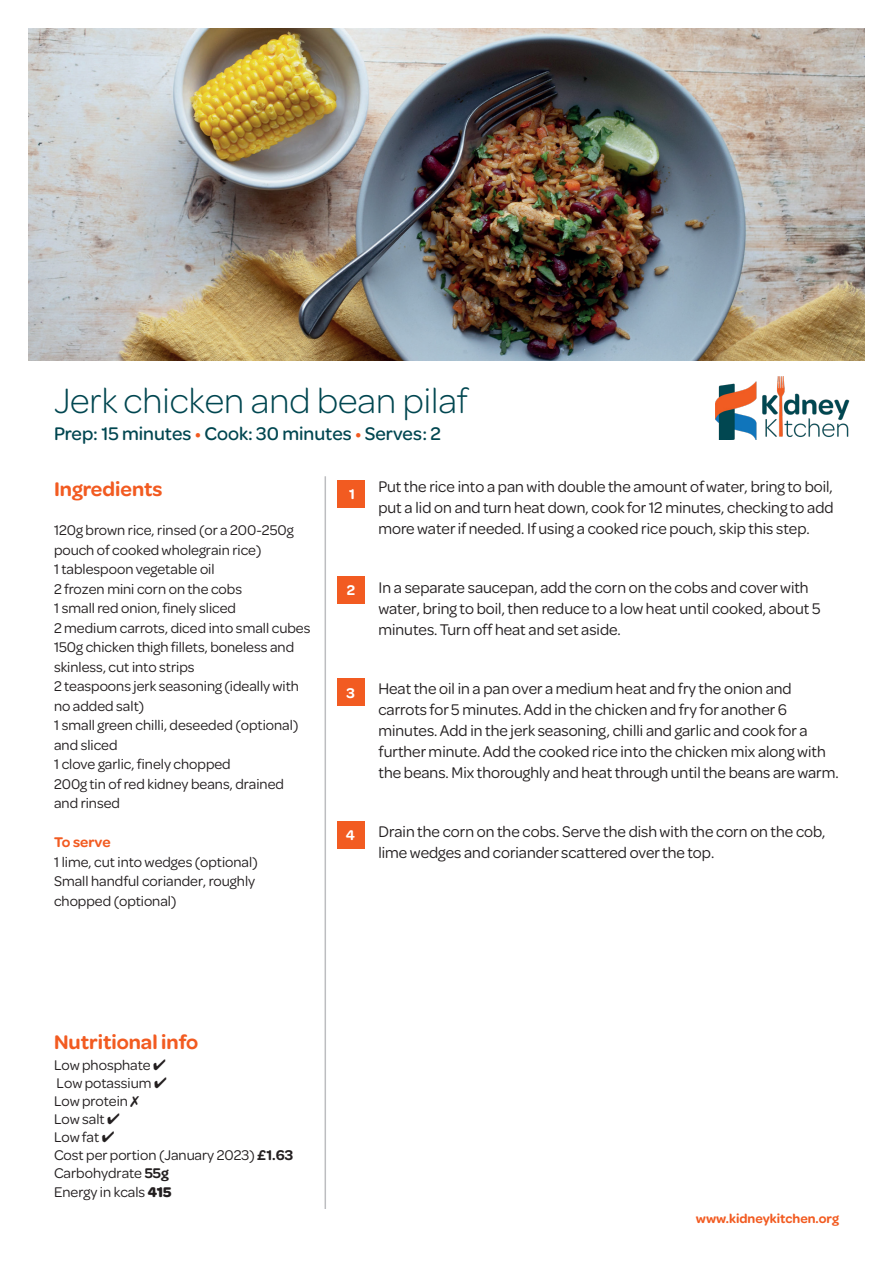
<style>
.page{position:relative;width:893px;height:1263px;background:#fff}
.page>*{position:absolute;margin:0;border:0;box-sizing:border-box;transform-origin:0 0}
.t1{font:300 37.5px "Omnes";color:#004650}
.t2{font:600 21px "Omnes";color:#f25b21}
.t3{font:500 19.5px "Omnes";color:#004650}
.t4{font:16.5px/21px "Omnes";color:#231f20}
.t5{font:15px/19.5px "Omnes";color:#231f20}
.t6{font:600 15px "Omnes";color:#f25b21}
.Body_Text{font:600 15px "Omnes";color:#fff}
.t7{font:600 13.5px "Omnes";color:#f25b21}
.s1{color:#f25b21}
.s2{font-weight:600}
.s3{font-weight:700}
</style>
<div class="page">
<img style="left:29px;top:29px;width:835px;height:331px">
<img style="left:716px;top:376px;width:133px;height:63px">
<hr style="left:325px;top:476px;width:1px;height:733px;background:#bcbdc0">
<div style="left:337px;top:821px;width:28px;height:28px;background:#f25b21"></div>
<div style="left:337px;top:678px;width:28px;height:28px;background:#f25b21"></div>
<div style="left:337px;top:576px;width:28px;height:28px;background:#f25b21"></div>
<div style="left:337px;top:480px;width:28px;height:28px;background:#f25b21"></div>
<p class="t1" style="left:54px;top:376px;width:416px">Jerk chicken and bean pilaf</p>
<p class="t3" style="left:54px;top:420px;width:388px">Prep: 15 minutes <span class="s1">•</span> Cook: 30 minutes <span class="s1">•</span> Serves: 2</p>
<p class="t4" style="left:378px;top:475px;width:457px;text-align:justify">Put the rice into a pan with double the amount of water, bring to boil, put a lid on and turn heat down, cook for 12 minutes, checking to add more water if needed. If using a cooked rice pouch, skip this step.</p>
<p class="t2" style="left:54px;top:475px;width:110px">Ingredients</p>
<p class="t5" style="left:54px;top:519px;width:258px">120g brown rice, rinsed (or a 200-250g pouch of cooked wholegrain rice)<br>1 tablespoon vegetable oil<br>2 frozen mini corn on the cobs<br>1 small red onion, finely sliced<br>2 medium carrots, diced into small cubes<br>150g chicken thigh fillets, boneless and skinless, cut into strips<br>2 teaspoons jerk seasoning (ideally with no added salt)<br>1 small green chilli, deseeded (optional) and sliced<br>1 clove garlic, finely chopped<br>200g tin of red kidney beans, drained and rinsed</p>
<p class="t6" style="left:54px;top:832px;width:58px">To serve</p>
<p class="t5" style="left:54px;top:851px;width:205px">1 lime, cut into wedges (optional)<br>Small handful coriander, roughly chopped (optional)</p>
<p class="Body_Text" style="left:349px;top:484px;width:7px">1</p>
<p class="t4" style="left:378px;top:576px;width:444px">In a separate saucepan, add the corn on the cobs and cover with water, bring to boil, then reduce to a low heat until cooked, about 5 minutes. Turn off heat and set aside.</p>
<p class="Body_Text" style="left:347px;top:580px;width:10px">2</p>
<p class="t4" style="left:378px;top:677px;width:462px">Heat the oil in a pan over a medium heat and fry the onion and carrots for 5 minutes. Add in the chicken and fry for another 6 minutes. Add in the jerk seasoning, chilli and garlic and cook for a further minute. Add the cooked rice into the chicken mix along with the beans. Mix thoroughly and heat through until the beans are warm.</p>
<p class="Body_Text" style="left:347px;top:682px;width:10px">3</p>
<p class="t4" style="left:378px;top:820px;width:449px">Drain the corn on the cobs. Serve the dish with the corn on the cob, lime wedges and coriander scattered over the top.</p>
<p class="Body_Text" style="left:346px;top:825px;width:11px">4</p>
<p class="t2" style="left:54px;top:1028px;width:146px">Nutritional info</p>
<p class="t5" style="left:54px;top:1055px;width:113px">Low phosphate ✔</p>
<p class="t5" style="left:57px;top:1073px;width:112px">Low potassium ✔</p>
<p class="t5" style="left:54px;top:1091px;width:75px">Low protein</p>
<p class="t5" style="left:54px;top:1109px;width:67px">Low salt ✔</p>
<p class="t5" style="left:54px;top:1127px;width:62px">Low fat ✔</p>
<p class="t5" style="left:54px;top:1145px;width:241px">Cost per portion (January 2023) <span class="s2">£1.63</span></p>
<p class="t5" style="left:54px;top:1163px;width:116px">Carbohydrate <span class="s2">55g</span></p>
<p class="t5" style="left:54px;top:1181px;width:119px">Energy in kcals <span class="s3">415</span></p>
<p class="t7" style="left:696px;top:1209px;width:145px">www.kidneykitchen.org</p>
</div>
